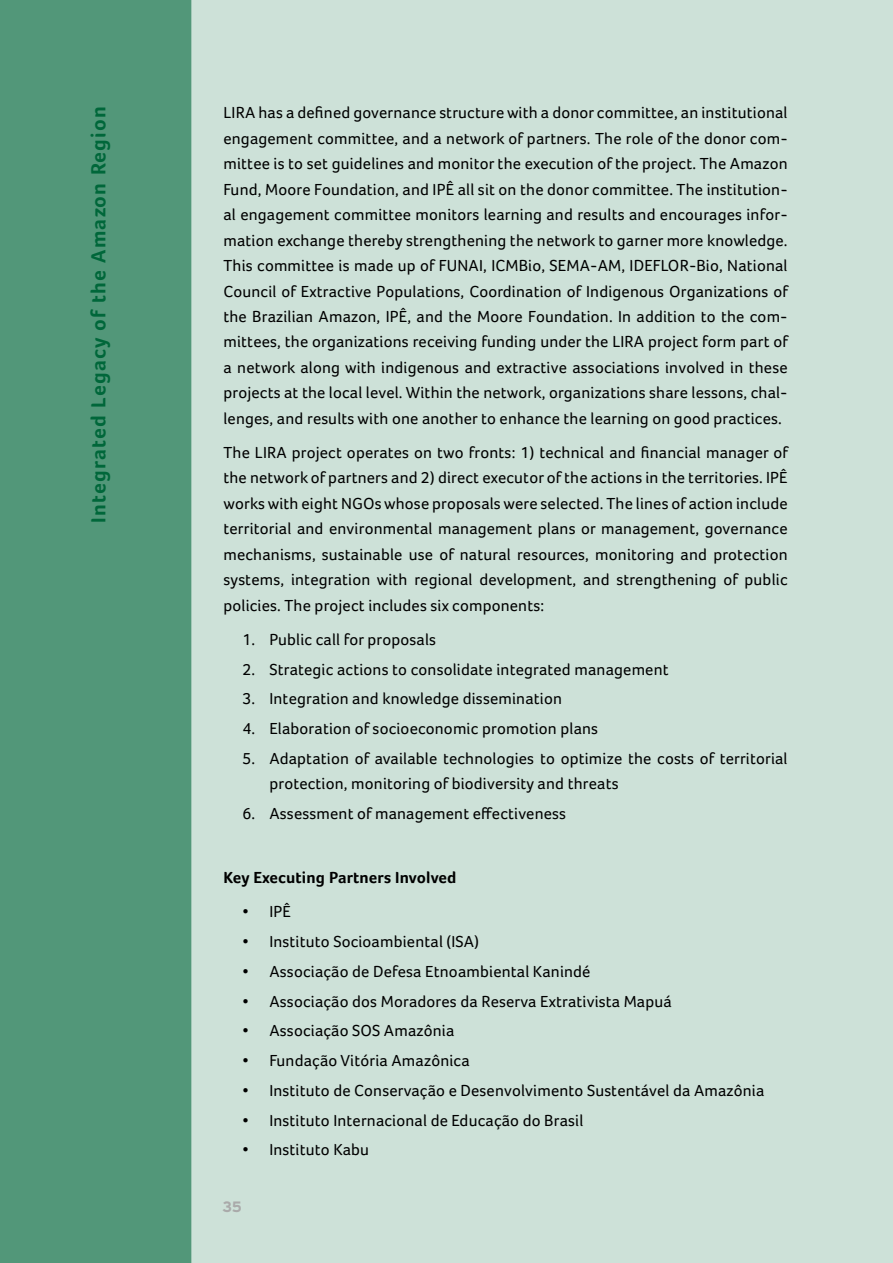
<style>
.page{position:relative;width:893px;height:1263px;background:#fff}
.page>*{position:absolute;margin:0;border:0;box-sizing:border-box;transform-origin:0 0}
.t1{font:700 21px "Foco";letter-spacing:.06em;color:#00673a}
.t2{font:16.5px/25.5px "Foco";letter-spacing:.01em;color:#000;text-align:justify}
.t3{font:700 16.5px "Foco";letter-spacing:.01em;color:#000}
.t4{font:700 15px "Interstate";color:#aaa}
</style>
<div class="page">
<div style="left:191px;top:0;width:702px;height:1263px;background:#cde1d8"></div>
<div style="left:0;top:0;width:191px;height:1263px;background:#529779"></div>
<p class="t1" style="left:86px;top:522px;width:418px;rotate:-90deg">Integrated Legacy of the Amazon Region</p>
<p class="t2" style="left:223px;top:100px;width:566px">LIRA has a defined governance structure with a donor committee, an institutional engagement committee, and a network of partners. The role of the donor com&shy;mittee is to set guidelines and monitor the execution of the project. The Amazon Fund, Moore Foundation, and IPÊ all sit on the donor committee. The institution&shy;al engagement committee monitors learning and results and encourages infor&shy;mation exchange thereby strengthening the network to garner more knowledge.<br>This committee is made up of FUNAI, ICMBio, SEMA-AM, IDEFLOR-Bio, National Council of Extractive Populations, Coordination of Indigenous Organizations of the Brazilian Amazon, IPÊ, and the Moore Foundation. In addition to the com&shy;mittees, the organizations receiving funding under the LIRA project form part of a network along with indigenous and extractive associations involved in these projects at the local level. Within the network, organizations share lessons, chal&shy;lenges, and results with one another to enhance the learning on good practices.</p>
<p class="t2" style="left:223px;top:439px;width:566px">The LIRA project operates on two fronts: 1) technical and financial manager of the network of partners and 2) direct executor of the actions in the territories. IPÊ works with eight NGOs whose proposals were selected. The lines of action include territorial and environmental management plans or management, governance mechanisms, sustainable use of natural resources, monitoring and protection systems, integration with regional development, and strengthening of public policies. The project includes six components:</p>
<p class="t2" style="left:242px;top:626px;width:195px">1. Public call for proposals</p>
<p class="t2" style="left:242px;top:656px;width:428px">2. Strategic actions to consolidate integrated management</p>
<p class="t2" style="left:242px;top:686px;width:321px">3. Integration and knowledge dissemination</p>
<p class="t2" style="left:242px;top:716px;width:357px">4. Elaboration of socioeconomic promotion plans</p>
<p class="t2" style="left:269px;top:745px;width:520px;text-indent:-27px">5. Adaptation of available technologies to optimize the costs of territorial protection, monitoring of biodiversity and threats</p>
<p class="t2" style="left:242px;top:801px;width:325px">6. Assessment of management effectiveness</p>
<p class="t3" style="left:223px;top:868px;width:235px">Key Executing Partners Involved</p>
<p class="t2" style="left:242px;top:899px;width:50px">• IPÊ</p>
<p class="t2" style="left:242px;top:928px;width:238px">• Instituto Socioambiental (ISA)</p>
<p class="t2" style="left:242px;top:958px;width:350px">• Associação de Defesa Etnoambiental Kanindé</p>
<p class="t2" style="left:242px;top:988px;width:431px">• Associação dos Moradores da Reserva Extrativista Mapuá</p>
<p class="t2" style="left:242px;top:1018px;width:213px">• Associação SOS Amazônia</p>
<p class="t2" style="left:242px;top:1047px;width:229px">• Fundação Vitória Amazônica</p>
<p class="t2" style="left:242px;top:1077px;width:523px">• Instituto de Conservação e Desenvolvimento Sustentável da Amazônia</p>
<p class="t2" style="left:242px;top:1107px;width:342px">• Instituto Internacional de Educação do Brasil</p>
<p class="t2" style="left:242px;top:1137px;width:128px">• Instituto Kabu</p>
<p class="t4" style="left:223px;top:1198px;width:21px">35</p>
</div>
